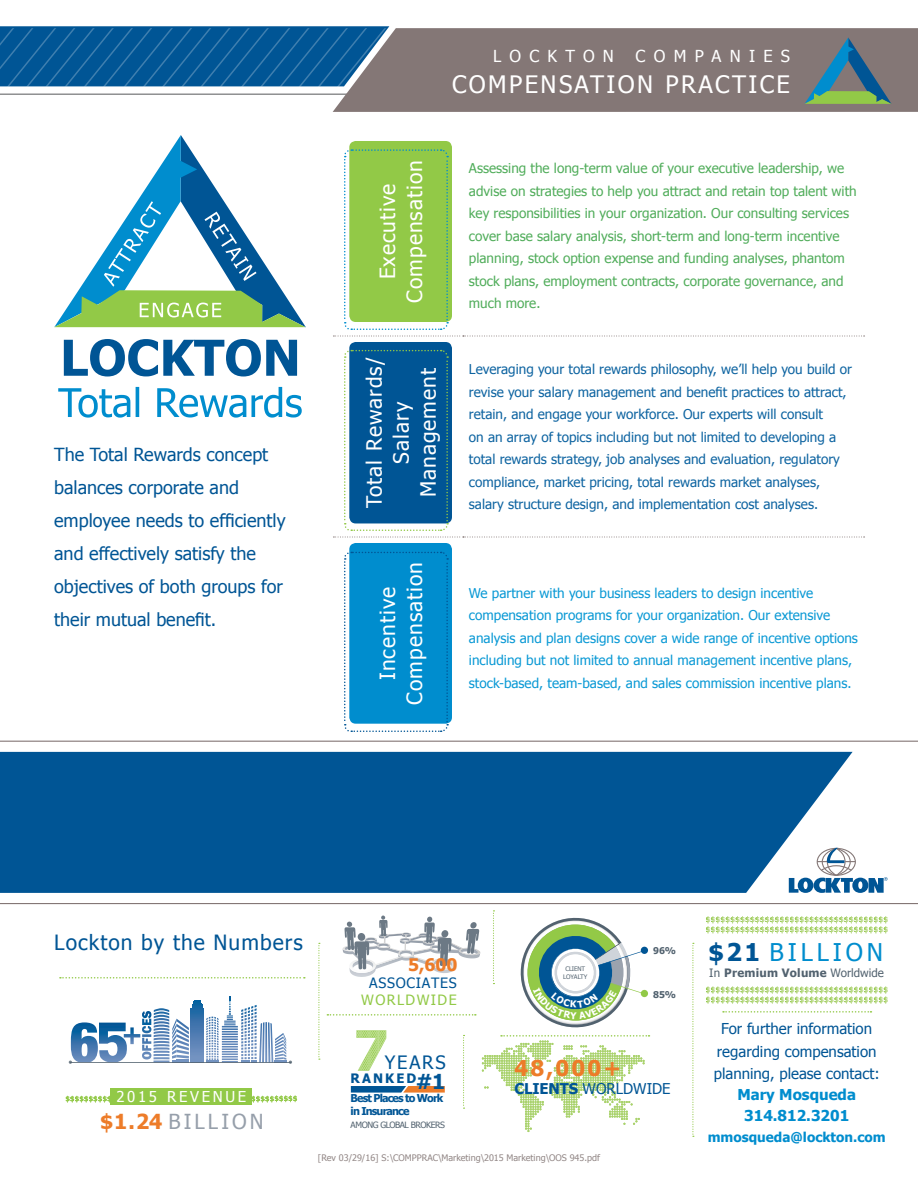
<style>
.page{position:relative;width:918px;height:1188px;background:#fff}
.page>*{position:absolute;margin:0;border:0;box-sizing:border-box;transform-origin:0 0}
.t1{font:24.45px "Tahoma";letter-spacing:.16em;color:#008dce}
.t2{font:24px "Tahoma";letter-spacing:.1em;color:#fff}
.t3{font:700 21.75px "Tahoma";color:#ed7c29}
.t4{font:21px/27px "Tahoma";letter-spacing:.05em;color:#fff;text-align:center}
.Header_1{font:21px "Tahoma";letter-spacing:.05em;color:#005595}
.t5{font:20.7px "Tahoma";letter-spacing:.15em;color:#969faa}
.t6{font:18.45px "Tahoma";letter-spacing:.1em;color:#005595}
.Intro_Conclusion{font:18px/33px "Tahoma";color:#005595}
.t7{font:700 17.25px "Tahoma";color:#ed7c29}
.t8{font:16.5px "Tahoma";letter-spacing:.5em;color:#fff}
.Table_Header_Text{font:15px/22.5px "Tahoma";color:#005595;text-align:center}
.Table_Header_Text-2{font:700 15px "Tahoma";color:#008dce}
.t9{font:15px "Tahoma";letter-spacing:.18em;color:#fff}
.t10{font:14.85px "Tahoma";color:#005595}
.t11{font:14.25px/17.1px "Tahoma";letter-spacing:.05em;color:#005595;text-align:center}
.Exhibit_Text{font:13.5px/22.5px "Tahoma";color:#0e64a1}
.Exhibit_Text-2{font:13.5px/22.5px "Tahoma";color:#51ad5b}
.Exhibit_Text-3{font:13.5px/22.5px "Tahoma";color:#0a99d5}
.Table_Header_Text-3{font:700 13.5px "Tahoma";color:#008dce}
.t12{font:700 13.05px "Tahoma";letter-spacing:.16em;color:#005595}
.t13{font:700 11.55px "Tahoma";letter-spacing:.02em;color:#52626f}
.t14{font:700 10.8px/13px "Tahoma";letter-spacing:-.08em;color:#005595}
.t15{font:700 9.3px "Tahoma";color:#52626f}
.Footnote{font:9px "Tahoma";color:#928786}
.t16{font:8.7px "Tahoma";letter-spacing:-.05em;color:#52626f}
.t17{font:6.15px/7.5px "Tahoma";letter-spacing:-.025em;color:#52626f;text-align:center}
.s1{color:#92c947}
.s2{font-weight:700;color:#ed7c29}
.s3{font-size:20.55px}
.s4{font-weight:700}
.s5{font-weight:700;color:#005595}
.s6{font-weight:400}
</style>
<div class="page">
<div style="left:0;top:752px;width:853px;height:141px;background:#005595"></div>
<hr style="left:0;top:903px;width:918px;height:1px;background:#847776">
<hr style="left:0;top:741px;width:918px;height:1px;background:#847776">
<hr style="left:0;top:94px;width:486px;height:1px;background:#57585a">
<div style="left:333px;top:28px;width:585px;height:84px;background:#847776"></div>
<svg style="left:0;top:26px;width:389px;height:61px;background:#125f99"></svg>
<svg style="left:805px;top:37px;width:87px;height:67px;background:#64807e"></svg>
<svg style="left:789px;top:847px;width:99px;height:46px"></svg>
<svg style="left:706px;top:986px;width:182px;height:18px"></svg>
<svg style="left:706px;top:916px;width:182px;height:17px"></svg>
<svg style="left:66px;top:1095px;width:231px;height:8px"></svg>
<div style="left:111px;top:1088px;width:141px;height:17px;background:#92c947"></div>
<svg style="left:69px;top:996px;width:223px;height:68px"></svg>
<svg style="left:692px;top:943px;width:2px;height:194px"></svg>
<svg style="left:318px;top:943px;width:2px;height:117px"></svg>
<svg style="left:723px;top:1011px;width:148px;height:2px"></svg>
<svg style="left:60px;top:977px;width:245px;height:2px"></svg>
<svg style="left:58px;top:387px;width:244px;height:31px"></svg>
<svg style="left:64px;top:339px;width:233px;height:38px"></svg>
<svg style="left:54px;top:135px;width:252px;height:192px"></svg>
<div style="left:349px;top:141px;width:103px;height:181px;background:#92c947;border-radius:6px"></div>
<svg style="left:333px;top:149px;width:532px;height:188px"></svg>
<div style="left:349px;top:342px;width:103px;height:181px;background:#005595;border-radius:6px"></div>
<svg style="left:333px;top:349px;width:532px;height:189px"></svg>
<div style="left:349px;top:543px;width:103px;height:181px;background:#008dce;border-radius:6px"></div>
<svg style="left:344px;top:551px;width:105px;height:181px"></svg>
<svg style="left:327px;top:910px;width:322px;height:222px"></svg>
<p class="Intro_Conclusion" style="left:54px;top:437px;width:233px">The Total Rewards concept balances corporate and employee needs to efficiently and effectively satisfy the objectives of both groups for their mutual benefit.</p>
<p class="t8" style="left:493px;top:45px;width:122px">LOCKTON</p>
<p class="t8" style="left:636px;top:45px;width:156px">COMPANIES</p>
<h2 class="t2" style="left:452px;top:68px;width:340px">COMPENSATION PRACTICE</h2>
<p class="t4" style="left:373px;top:303px;width:144px;rotate:-90deg">Executive<br>Compensation</p>
<p class="Exhibit_Text-2" style="left:469px;top:156px;width:389px">Assessing the long-term value of your executive leadership, we advise on strategies to help you attract and retain top talent with key responsibilities in your organization. Our consulting services cover base salary analysis, short-term and long-term incentive planning, stock option expense and funding analyses, phantom stock plans, employment contracts, corporate governance, and much more.</p>
<p class="t4" style="left:359px;top:508px;width:153px;rotate:-90deg">Total Rewards/<br>Salary<br>Management</p>
<p class="Exhibit_Text" style="left:469px;top:357px;width:385px">Leveraging your total rewards philosophy, we’ll help you build or revise your salary management and benefit practices to attract, retain, and engage your workforce. Our experts will consult<br>on an array of topics including but not limited to developing a total rewards strategy, job analyses and evaluation, regulatory compliance, market pricing, total rewards market analyses, salary structure design, and implementation cost analyses.</p>
<p class="t4" style="left:373px;top:705px;width:144px;rotate:-90deg">Incentive<br>Compensation</p>
<p class="Exhibit_Text-3" style="left:469px;top:581px;width:391px">We partner with your business leaders to design incentive compensation programs for your organization. Our extensive analysis and plan designs cover a wide range of incentive options including but not limited to annual management incentive plans, stock-based, team-based, and sales commission incentive plans.</p>
<p class="Header_1" style="left:54px;top:929px;width:250px">Lockton by the Numbers</p>
<p class="t7" style="left:408px;top:952px;width:51px">5,600</p>
<p class="t11" style="left:361px;top:973px;width:97px">ASSOCIATES<br><span class="s1">WORLDWIDE</span></p>
<p class="t17" style="left:563px;top:965px;width:26px">CLIENT<br>LOYALTY</p>
<p class="t15" style="left:653px;top:944px;width:25px">96%</p>
<p class="t15" style="left:653px;top:988px;width:25px">85%</p>
<p class="t9" style="left:116px;top:1087px;width:131px">2015 REVENUE</p>
<p class="t5" style="left:100px;top:1107px;width:165px"><span class="s2">$1.24</span> BILLION</p>
<p class="t6" style="left:385px;top:1050px;width:63px">YEARS</p>
<p class="t12" style="left:351px;top:1069px;width:96px">RANKED<span class="s3">#1</span></p>
<p class="t14" style="left:351px;top:1091px;width:94px">Best Places to Work in Insurance</p>
<p class="t16" style="left:351px;top:1119px;width:96px">AMONG GLOBAL BROKERS</p>
<p class="t3" style="left:514px;top:1053px;width:108px">48,000+</p>
<p class="t10" style="left:514px;top:1079px;width:158px"><span class="s4">CLIENTS</span> WORLDWIDE</p>
<p class="Footnote" style="left:318px;top:1152px;width:284px">[Rev 03/29/16] S:\COMPPRAC\Marketing\2015 Marketing\OOS 945.pdf</p>
<p class="t1" style="left:708px;top:935px;width:176px"><span class="s5">$21</span> BILLION</p>
<p class="t13" style="left:709px;top:965px;width:176px"><span class="s6">In</span> Premium Volume <span class="s6">Worldwide</span></p>
<p class="Table_Header_Text" style="left:714px;top:1017px;width:168px">For further information regarding compensation planning, please contact:</p>
<p class="Table_Header_Text-2" style="left:737px;top:1084px;width:120px">Mary Mosqueda</p>
<p class="Table_Header_Text-2" style="left:744px;top:1105px;width:106px">314.812.3201</p>
<p class="Table_Header_Text-3" style="left:708px;top:1128px;width:179px">mmosqueda@lockton.com</p>
</div>
